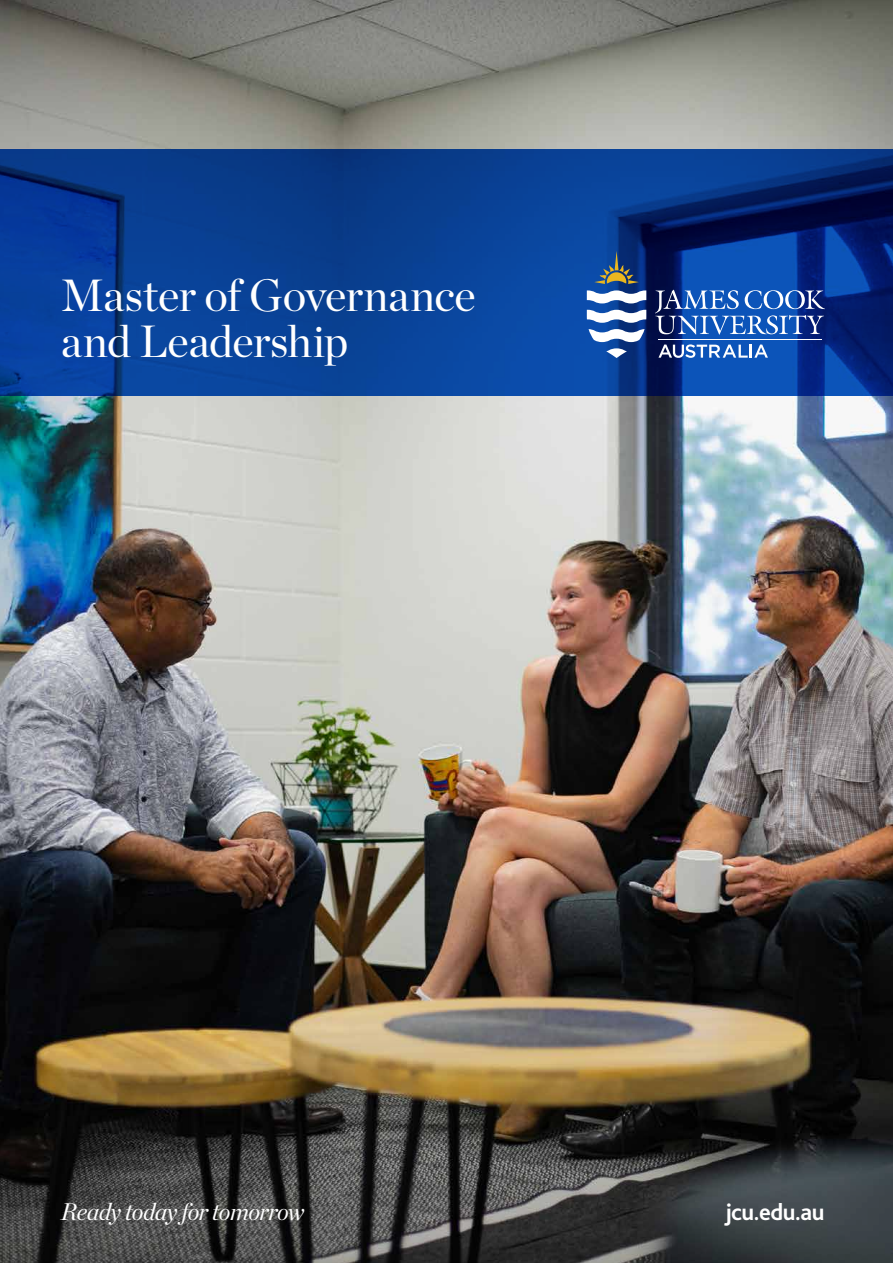
<style>
.page{position:relative;width:893px;height:1263px;background:#fff}
.page>*{position:absolute;margin:0;border:0;box-sizing:border-box;transform-origin:0 0}
.t1{font:45px/46.5px "Chronicle Display";letter-spacing:-.01em;color:#fff}
.t2{font:italic 24px "Chronicle Display";letter-spacing:-.02em;color:#fff}
.t3{font:700 24px "Bliss 2";letter-spacing:-.02em;color:#fff}
</style>
<div class="page">
<img style="left:0;top:0;width:893px;height:995px">
<svg style="left:0;top:149px;width:893px;height:246px"></svg>
<img style="left:0;top:995px;width:893px;height:268px">
<svg style="left:587px;top:310px;width:59px;height:13px"></svg>
<svg style="left:589px;top:329px;width:56px;height:13px"></svg>
<svg style="left:606px;top:348px;width:21px;height:10px"></svg>
<svg style="left:587px;top:290px;width:59px;height:13px"></svg>
<svg style="left:594px;top:251px;width:45px;height:33px"></svg>
<svg style="left:655px;top:290px;width:170px;height:45px"></svg>
<hr style="left:659px;top:339px;width:163px;height:1px;background:#fff">
<svg style="left:658px;top:344px;width:110px;height:14px"></svg>
<p class="t1" style="left:61px;top:268px;width:416px">Master of Governance and Leadership</p>
<p class="t2" style="left:61px;top:1193px;width:245px">Ready today for tomorrow</p>
<p class="t3" style="left:726px;top:1197px;width:100px">jcu.edu.au</p>
</div>
